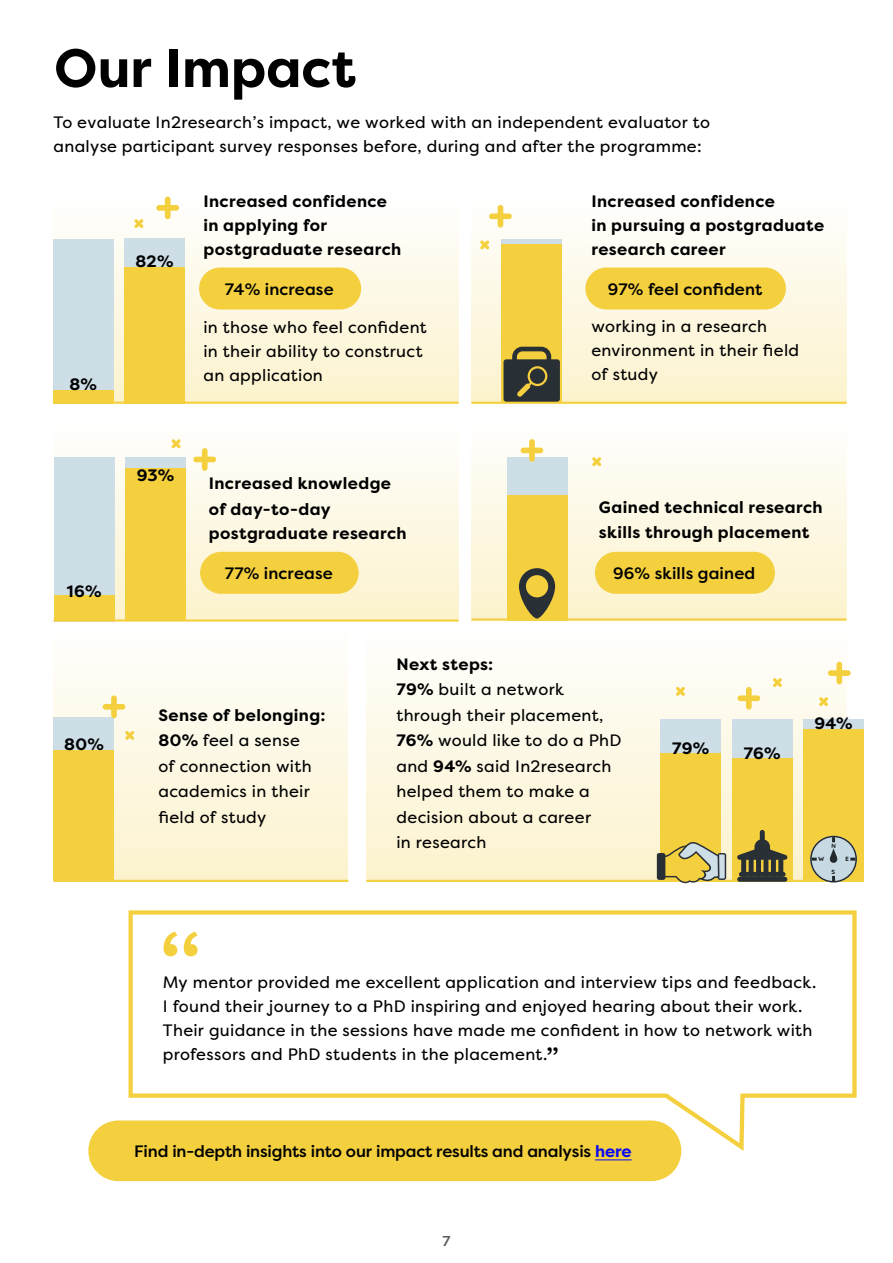
<style>
.page{position:relative;width:893px;height:1263px;background:#fff}
.page>*{position:absolute;margin:0;border:0;box-sizing:border-box;transform-origin:0 0}
.t1{font:500 90px "Filson Pro";color:#f4d03f}
.t2{font:700 54px "Filson Pro";letter-spacing:-.005em;color:#000}
.t3{font:16.5px/25.5px "Filson Pro";letter-spacing:.02em;color:#000}
.t4{font:700 16.5px/24px "Filson Pro";letter-spacing:.025em;color:#000}
.t5{font:500 16.5px "Filson Pro";letter-spacing:-.01em;color:#000}
.t6{font:500 16.5px "Filson Pro";letter-spacing:.01em;color:#000}
.t7{font:500 14.25px "Filson Pro";color:#282f35}
.t8{font:300 6px "Quicksand";color:#000}
.s1{font-weight:700}
.s2{font-size:30px}
.s3{font-weight:700;color:#0a0af4}
</style>
<div class="page">
<div style="left:366px;top:624px;width:480px;height:258px;background:#fefdf9"></div>
<div style="left:54px;top:419px;width:404px;height:202px;background:linear-gradient(to bottom,#fefeff,#fbf2cc)"></div>
<div style="left:53px;top:195px;width:405px;height:209px;background:linear-gradient(to bottom,#feffff,#fbf1ca)"></div>
<div style="left:471px;top:195px;width:375px;height:209px;background:linear-gradient(to bottom,#fefefe,#fcf1c9)"></div>
<div style="left:471px;top:418px;width:375px;height:203px;background:linear-gradient(to bottom,#fefeff,#fcf2ca)"></div>
<svg style="left:53px;top:677px;width:295px;height:203px;fill:#fefaee"></svg>
<hr style="left:471px;top:402px;width:375px;height:2px;background:#f4d03f">
<hr style="left:471px;top:618px;width:375px;height:3px;background:#f4d03f">
<div style="left:54px;top:457px;width:60px;height:165px;background:#cedee7"></div>
<div style="left:502px;top:239px;width:60px;height:162px;background:#cedee7"></div>
<div style="left:53px;top:717px;width:60px;height:163px;background:#cedee7"></div>
<div style="left:53px;top:239px;width:60px;height:165px;background:#cedee7"></div>
<div style="left:124px;top:239px;width:60px;height:164px;background:#cedee7"></div>
<div style="left:126px;top:457px;width:60px;height:163px;background:#cedee7"></div>
<div style="left:507px;top:457px;width:60px;height:163px;background:#cedee7"></div>
<div style="left:507px;top:495px;width:60px;height:125px;background:#f4d03f"></div>
<div style="left:54px;top:595px;width:60px;height:25px;background:#f4d03f"></div>
<div style="left:502px;top:244px;width:60px;height:157px;background:#f4d03f"></div>
<div style="left:53px;top:750px;width:60px;height:130px;background:#f4d03f"></div>
<div style="left:124px;top:267px;width:60px;height:136px;background:#f4d03f"></div>
<div style="left:126px;top:468px;width:60px;height:152px;background:#f4d03f"></div>
<hr style="left:53px;top:880px;width:295px;height:2px;background:#f4d03f">
<svg style="left:519px;top:568px;width:36px;height:50px"></svg>
<div style="left:53px;top:390px;width:60px;height:14px;background:#f4d03f"></div>
<hr style="left:54px;top:402px;width:404px;height:2px;background:#f4d03f">
<div style="left:803px;top:729px;width:60px;height:153px;background:#f4d03f"></div>
<svg style="left:126px;top:680px;width:733px;height:475px"></svg>
<div style="left:88px;top:1120px;width:593px;height:61px;background:#f4d03f;border-radius:30px"></div>
<hr style="left:595px;top:1159px;width:37px;height:1px;background:#0a0af4">
<div style="left:739px;top:872px;width:46px;height:5px;background:#282f35;border-radius:2px"></div>
<div style="left:737px;top:877px;width:50px;height:5px;background:#282f35;border-radius:2px"></div>
<div style="left:756px;top:856px;width:5px;height:21px;background:#282f35;border-radius:2px"></div>
<div style="left:749px;top:856px;width:5px;height:21px;background:#282f35;border-radius:2px"></div>
<div style="left:741px;top:856px;width:5px;height:21px;background:#282f35;border-radius:2px"></div>
<div style="left:778px;top:856px;width:5px;height:21px;background:#282f35;border-radius:2px"></div>
<div style="left:771px;top:856px;width:5px;height:21px;background:#282f35;border-radius:2px"></div>
<div style="left:763px;top:856px;width:5px;height:21px;background:#282f35;border-radius:2px"></div>
<svg style="left:737px;top:839px;width:50px;height:21px"></svg>
<div style="left:760px;top:830px;width:5px;height:20px;background:#282f35;border-radius:2px"></div>
<svg style="left:134px;top:219px;width:10px;height:9px"></svg>
<div style="left:156px;top:205px;width:23px;height:6px;background:#f4d03f;border-radius:3px"></div>
<svg style="left:773px;top:678px;width:9px;height:9px"></svg>
<div style="left:737px;top:695px;width:23px;height:6px;background:#f4d03f;border-radius:3px"></div>
<div style="left:165px;top:197px;width:6px;height:22px;background:#f4d03f;border-radius:3px"></div>
<div style="left:746px;top:687px;width:6px;height:23px;background:#f4d03f;border-radius:3px"></div>
<svg style="left:480px;top:240px;width:9px;height:9px"></svg>
<div style="left:498px;top:205px;width:5px;height:23px;background:#f4d03f;border-radius:3px"></div>
<svg style="left:819px;top:697px;width:9px;height:9px"></svg>
<div style="left:836px;top:662px;width:6px;height:22px;background:#f4d03f;border-radius:3px"></div>
<div style="left:489px;top:213px;width:23px;height:6px;background:#f4d03f;border-radius:3px"></div>
<div style="left:828px;top:670px;width:23px;height:6px;background:#f4d03f;border-radius:3px"></div>
<svg style="left:172px;top:439px;width:9px;height:9px"></svg>
<div style="left:193px;top:457px;width:23px;height:5px;background:#f4d03f;border-radius:3px"></div>
<div style="left:202px;top:448px;width:6px;height:23px;background:#f4d03f;border-radius:3px"></div>
<svg style="left:592px;top:457px;width:9px;height:9px"></svg>
<div style="left:521px;top:448px;width:22px;height:5px;background:#f4d03f;border-radius:3px"></div>
<div style="left:529px;top:439px;width:6px;height:23px;background:#f4d03f;border-radius:3px"></div>
<svg style="left:125px;top:731px;width:9px;height:9px"></svg>
<div style="left:111px;top:695px;width:6px;height:23px;background:#f4d03f;border-radius:3px"></div>
<svg style="left:676px;top:687px;width:9px;height:9px"></svg>
<div style="left:103px;top:704px;width:22px;height:6px;background:#f4d03f;border-radius:3px"></div>
<hr style="left:53px;top:619px;width:405px;height:3px;background:#f4d03f">
<div style="left:199px;top:267px;width:162px;height:42px;background:#f4d03f;border-radius:21px"></div>
<div style="left:200px;top:552px;width:159px;height:42px;background:#f4d03f;border-radius:21px"></div>
<div style="left:585px;top:267px;width:201px;height:42px;background:#f4d03f;border-radius:21px"></div>
<div style="left:595px;top:552px;width:180px;height:42px;background:#f4d03f;border-radius:21px"></div>
<div style="left:657px;top:853px;width:8px;height:27px;background:#282f35;border-radius:2px"></div>
<svg style="left:661px;top:838px;width:65px;height:45px;background:#cab968"></svg>
<svg style="left:810px;top:836px;width:47px;height:46px"></svg>
<div style="left:503px;top:359px;width:57px;height:43px;background:#282f35;border-radius:3px"></div>
<div style="left:512px;top:347px;width:39px;height:34px;border:5px solid #282f35;border-radius:8px"></div>
<svg style="left:517px;top:366px;width:30px;height:31px"></svg>
<h2 class="t2" style="left:54px;top:34px;width:303px">Our Impact</h2>
<p class="t3" style="left:53px;top:110px;width:658px;line-height:24px">To evaluate In2research’s impact, we worked with an independent evaluator to analyse participant survey responses before, during and after the programme:</p>
<p class="t4" style="left:69px;top:372px;width:29px">8%</p>
<p class="t4" style="left:67px;top:580px;width:36px">16%</p>
<p class="t4" style="left:135px;top:250px;width:40px">82%</p>
<p class="t4" style="left:203px;top:190px;width:199px">Increased confidence in applying for postgraduate research</p>
<p class="t6" style="left:225px;top:277px;width:110px">74% increase</p>
<p class="t3" style="left:203px;top:315px;width:225px;line-height:24px">in those who feel confident in their ability to construct an application</p>
<p class="t4" style="left:137px;top:463px;width:39px">93%</p>
<p class="t4" style="left:209px;top:471px;width:184px;line-height:25.5px">Increased knowledge of day-to-day</p>
<p class="t4" style="left:209px;top:521px;width:199px">postgraduate research</p>
<p class="t6" style="left:225px;top:562px;width:109px">77% increase</p>
<p class="t4" style="left:591px;top:190px;width:234px">Increased confidence<br>in pursuing a postgraduate research career</p>
<p class="t6" style="left:608px;top:277px;width:156px">97% feel confident</p>
<p class="t3" style="left:591px;top:314px;width:209px;line-height:24px">working in a research environment in their field of study</p>
<p class="t4" style="left:599px;top:494px;width:225px;line-height:25.5px">Gained technical research skills through placement</p>
<p class="t6" style="left:613px;top:562px;width:144px">96% skills gained</p>
<p class="t3" style="left:396px;top:651px;width:227px"><span class="s1">Next steps:<br>79%</span> built a network through their placement,<br><span class="s1">76%</span> would like to do a PhD and <span class="s1">94%</span> said In2research helped them to make a decision about a career<br>in research</p>
<p class="t3" style="left:158px;top:702px;width:169px"><span class="s1">Sense of belonging:<br>80%</span> feel a sense<br>of connection with academics in their field of study</p>
<p class="t4" style="left:64px;top:733px;width:41px">80%</p>
<p class="t4" style="left:672px;top:736px;width:39px">79%</p>
<p class="t4" style="left:744px;top:741px;width:38px">76%</p>
<h1 class="t1" style="left:159px;top:903px;width:44px">“</h1>
<p class="t4" style="left:814px;top:711px;width:40px">94%</p>
<p class="t8" style="left:832px;top:841px;width:6px">N</p>
<p class="t8" style="left:831px;top:868px;width:5px">S</p>
<p class="t8" style="left:818px;top:854px;width:7px">W</p>
<p class="t8" style="left:845px;top:854px;width:5px">E</p>
<p class="t3" style="left:163px;top:970px;width:655px;line-height:24px">My mentor provided me excellent application and interview tips and feedback.<br>I found their journey to a PhD inspiring and enjoyed hearing about their work.<br>Their guidance in the sessions have made me confident in how to network with professors and PhD students in the placement.<span class="s2">”</span></p>
<p class="t5" style="left:134px;top:1140px;width:499px">Find in-depth insights into our impact results and analysis <span class="s3">here</span></p>
<p class="t7" style="left:442px;top:1231px;width:9px">7</p>
</div>
